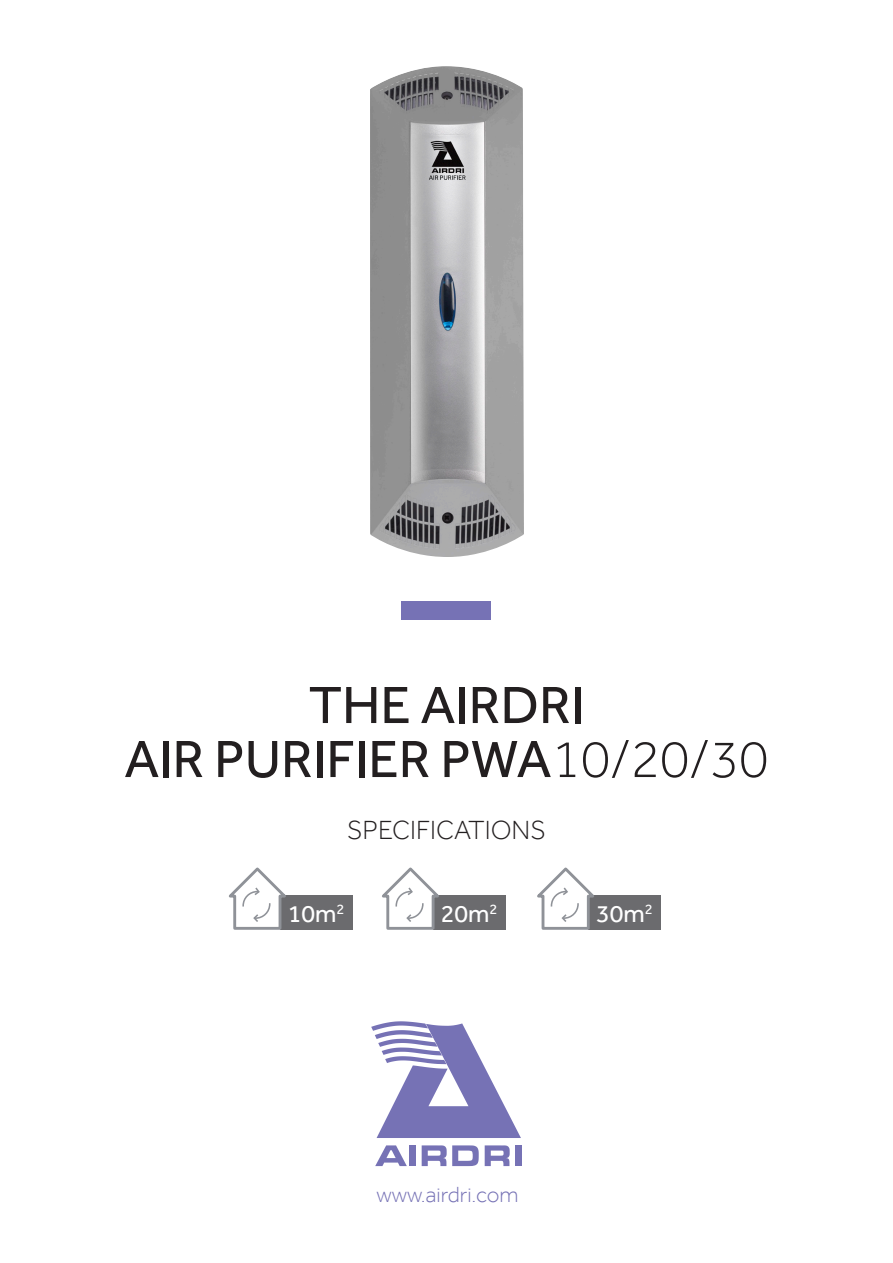
<style>
.page{position:relative;width:893px;height:1263px;background:#fff}
.page>*{position:absolute;margin:0;border:0;box-sizing:border-box;transform-origin:0 0}
.t1{font:54px/54px "Effra";color:#231f20;text-align:center}
.t2{font:300 27px "Effra";color:#231f20}
.t3{font:25.05px "Effra";color:#fff}
.t4{font:300 22.5px "Effra";color:#7672b5}
.s1{font-weight:300}
</style>
<div class="page">
<div style="left:401px;top:602px;width:89px;height:18px;background:#7672b5"></div>
<img style="left:370px;top:66px;width:154px;height:491px">
<svg style="left:371px;top:1021px;width:150px;height:117px"></svg>
<svg style="left:375px;top:1145px;width:32px;height:21px"></svg>
<div style="left:409px;top:1145px;width:7px;height:21px;background:#7672b5"></div>
<svg style="left:422px;top:1145px;width:57px;height:21px"></svg>
<svg style="left:485px;top:1145px;width:25px;height:21px"></svg>
<div style="left:515px;top:1145px;width:7px;height:21px;background:#7672b5"></div>
<div style="left:588px;top:895px;width:72px;height:35px;background:#6b6b6e"></div>
<svg style="left:537px;top:867px;width:57px;height:63px"></svg>
<div style="left:280px;top:895px;width:72px;height:35px;background:#6b6b6e"></div>
<svg style="left:229px;top:867px;width:57px;height:63px"></svg>
<div style="left:433px;top:895px;width:72px;height:35px;background:#6b6b6e"></div>
<svg style="left:382px;top:867px;width:57px;height:63px"></svg>
<p class="t1" style="left:125px;top:677px;width:645px">THE AIRDRI<br>AIR PURIFIER PWA<span class="s1">10/20/30</span></p>
<p class="t2" style="left:347px;top:815px;width:200px">SPECIFICATIONS</p>
<p class="t3" style="left:288px;top:899px;width:58px">10m<sup>2</sup></p>
<p class="t3" style="left:441px;top:899px;width:58px">20m<sup>2</sup></p>
<p class="t3" style="left:596px;top:899px;width:58px">30m<sup>2</sup></p>
<p class="t4" style="left:377px;top:1181px;width:143px">www.airdri.com</p>
</div>
